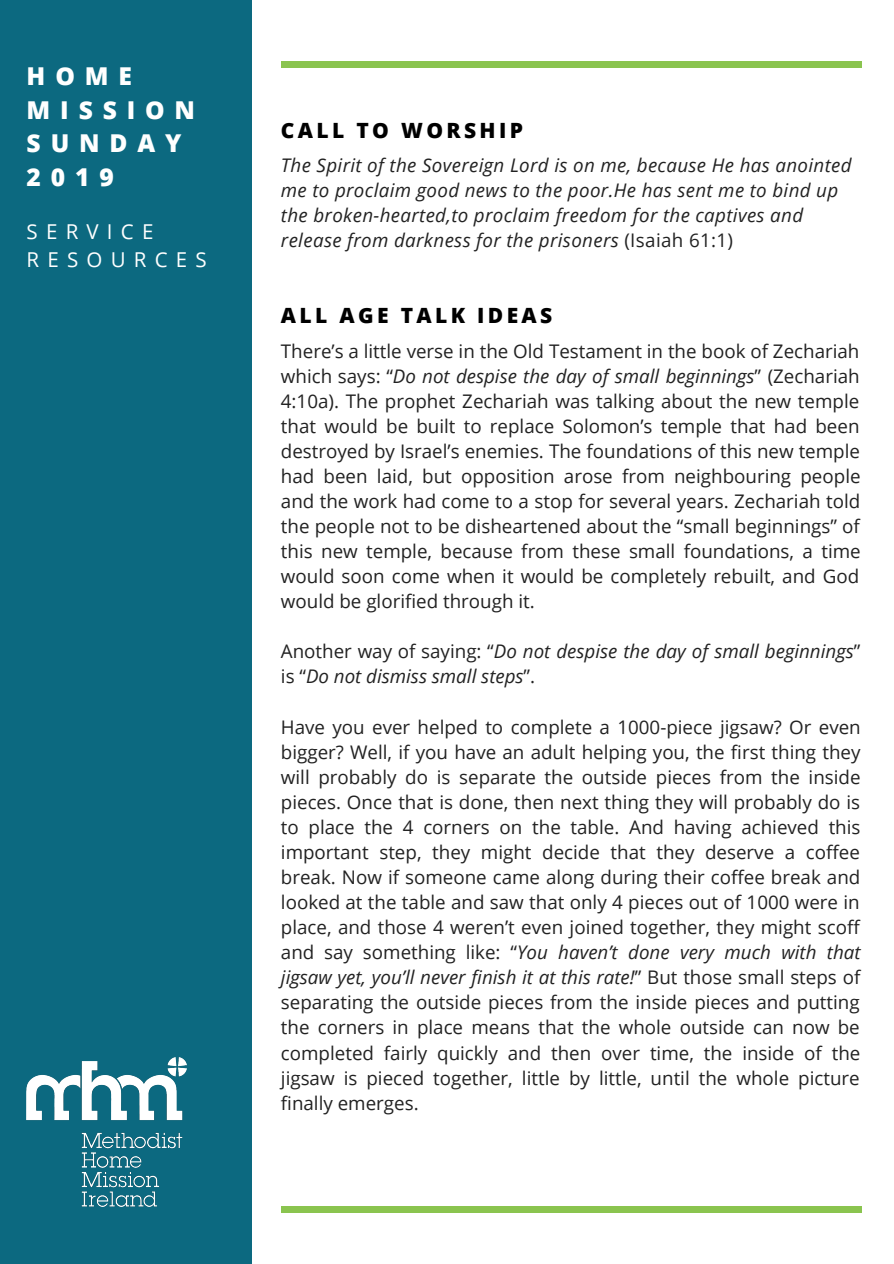
<style>
.page{position:relative;width:894px;height:1264px;background:#fff}
.page>*{position:absolute;margin:0;border:0;box-sizing:border-box;transform-origin:0 0}
.t1{font:800 24.6px/33.5px "Open Sans";letter-spacing:.4em;color:#fff}
.t2{font:800 21px "Open Sans";letter-spacing:.16em;color:#000}
.t3{font:20.55px/27.9px "Open Sans";letter-spacing:.4em;color:#fff}
.t4{font:18.75px/25px "Open Sans";color:#222;text-align:justify}
.t5{font:italic 18.75px/25px "Open Sans";letter-spacing:.02em;color:#222}
.t6{font:italic 18.75px/25px "Open Sans";color:#222}
.s1{font-style:normal}
.s2{font-style:italic}
</style>
<div class="page">
<div style="left:0;top:0;width:252px;height:1263px;background:#0c6980"></div>
<div style="left:281px;top:61px;width:580px;height:7px;background:#8ac44f"></div>
<img style="left:27px;top:1057px;width:160px;height:149px">
<div style="left:281px;top:1206px;width:580px;height:7px;background:#8ac44f"></div>
<h1 class="t1" style="left:27px;top:59px;width:170px">HOME<br>MISSION<br>SUNDAY<br>2019</h1>
<p class="t3" style="left:27px;top:217px;width:181px">SERVICE<br>RESOURCES</p>
<p class="t2" style="left:281px;top:115px;width:243px">CALL TO WORSHIP</p>
<p class="t5" style="left:281px;top:152px;width:572px">The Spirit of the Sovereign Lord is on me, because He has anointed me to proclaim good news to the poor.He has sent me to bind up the broken-hearted,to proclaim freedom for the captives and release from darkness for the prisoners <span class="s1">(Isaiah 61:1)</span></p>
<p class="t2" style="left:281px;top:301px;width:273px">ALL AGE TALK IDEAS</p>
<p class="t4" style="left:281px;top:338px;width:581px">There’s a little verse in the Old Testament in the book of Zechariah which says: “<span class="s2">Do not despise the day of small beginnings</span>” (Zechariah 4:10a). The prophet Zechariah was talking about the new temple that would be built to replace Solomon’s temple that had been destroyed by Israel’s enemies. The foundations of this new temple had been laid, but opposition arose from neighbouring people and the work had come to a stop for several years. Zechariah told the people not to be disheartened about the “small beginnings” of this new temple, because from these small foundations, a time would soon come when it would be completely rebuilt, and God would be glorified through it.</p>
<p class="t6" style="left:281px;top:638px;width:580px"><span class="s1">Another way of saying: “</span>Do not despise the day of small beginnings<span class="s1">” is “</span>Do not dismiss small steps<span class="s1">”.</span></p>
<p class="t4" style="left:281px;top:713px;width:581px">Have you ever helped to complete a 1000-piece jigsaw? Or even bigger? Well, if you have an adult helping you, the first thing they will probably do is separate the outside pieces from the inside pieces. Once that is done, then next thing they will probably do is to place the 4 corners on the table. And having achieved this important step, they might decide that they deserve a coffee break. Now if someone came along during their coffee break and looked at the table and saw that only 4 pieces out of 1000 were in place, and those 4 weren’t even joined together, they might scoff and say something like: “<span class="s2">You haven’t done very much with that jigsaw yet, you’ll never finish it at this rate!</span>” But those small steps of separating the outside pieces from the inside pieces and putting the corners in place means that the whole outside can now be completed fairly quickly and then over time, the inside of the jigsaw is pieced together, little by little, until the whole picture finally emerges.</p>
</div>
